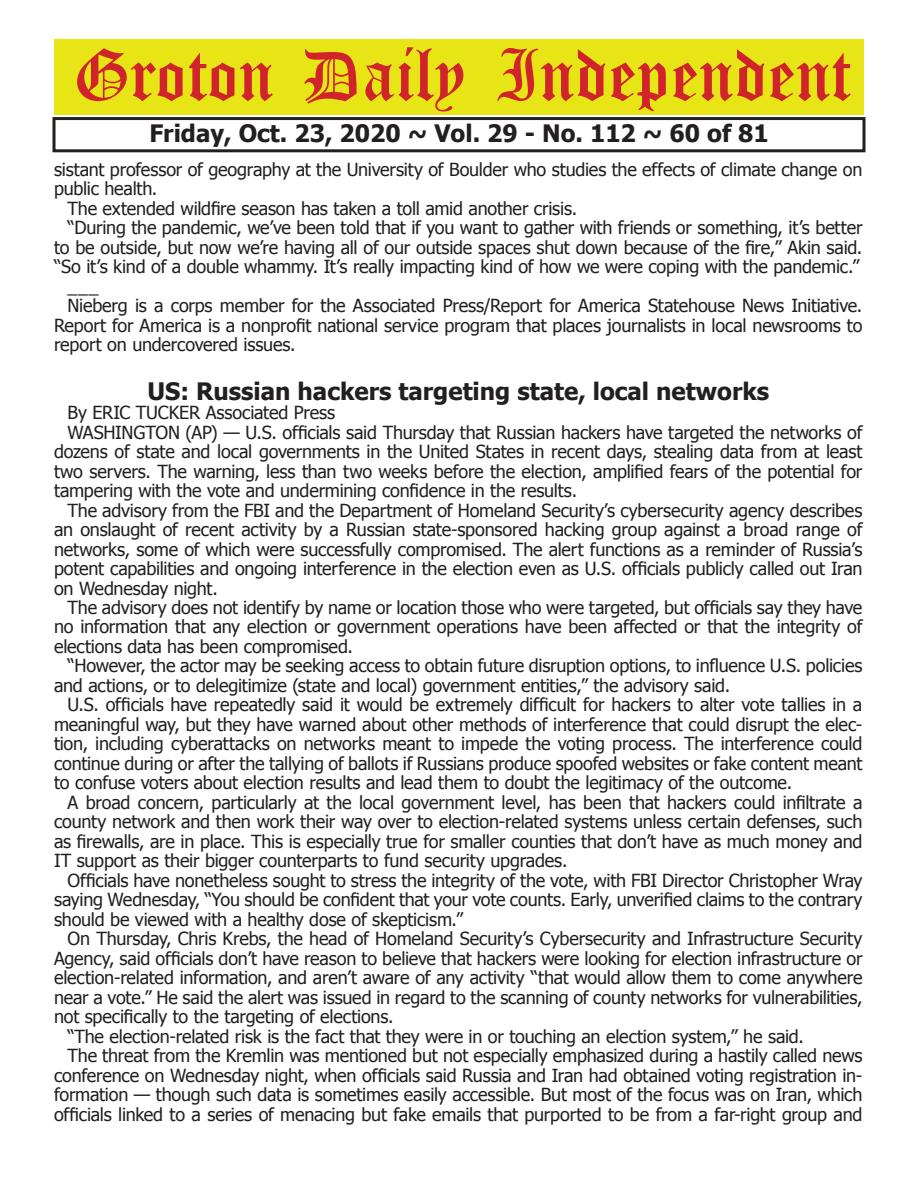
<style>
.page{position:relative;width:918px;height:1188px;background:#fff}
.page>*{position:absolute;margin:0;border:0;box-sizing:border-box;transform-origin:0 0}
.t1{font:54px "Old English Five";color:#d1232a}
.t2{font:700 24px "Tahoma";color:#231f20}
.t3{font:18px "Tahoma";letter-spacing:-.01em;color:#231f20}
</style>
<div class="page">
<div style="left:52px;top:117px;width:814px;height:35px;border:3px solid #231f20"></div>
<div style="left:54px;top:40px;width:810px;height:75px;background:#e7e515"></div>
<h1 class="t1" style="left:73px;top:50px;width:779px">Groton Daily Independent</h1>
<h2 class="t2" style="left:149px;top:116px;width:621px">Friday, Oct. 23, 2020 ~ Vol. 29 - No. 112 ~ 60 of 81</h2>
<p class="t3" style="left:54px;top:157px;width:810px">sistant professor of geography at the University of Boulder who studies the effects of climate change on</p>
<p class="t3" style="left:54px;top:177px;width:105px">public health.</p>
<p class="t3" style="left:68px;top:196px;width:511px">The extended wildfire season has taken a toll amid another crisis.</p>
<p class="t3" style="left:68px;top:216px;width:797px">“During the pandemic, we’ve been told that if you want to gather with friends or something, it’s better</p>
<p class="t3" style="left:54px;top:235px;width:810px">to be outside, but now we’re having all of our outside spaces shut down because of the fire,” Akin said.</p>
<p class="t3" style="left:54px;top:255px;width:807px">“So it’s kind of a double whammy. It’s really impacting kind of how we were coping with the pandemic.”</p>
<p class="t3" style="left:68px;top:274px;width:33px">___</p>
<p class="t3" style="left:68px;top:294px;width:796px">Nieberg is a corps member for the Associated Press/Report for America Statehouse News Initiative.</p>
<p class="t3" style="left:54px;top:313px;width:810px">Report for America is a nonprofit national service program that places journalists in local newsrooms to</p>
<p class="t3" style="left:54px;top:333px;width:243px">report on undercovered issues.</p>
<h2 class="t2" style="left:147px;top:374px;width:623px">US: Russian hackers targeting state, local networks</h2>
<p class="t3" style="left:68px;top:400px;width:269px">By ERIC TUCKER Associated Press</p>
<p class="t3" style="left:68px;top:420px;width:796px">WASHINGTON (AP) — U.S. officials said Thursday that Russian hackers have targeted the networks of</p>
<p class="t3" style="left:54px;top:439px;width:810px">dozens of state and local governments in the United States in recent days, stealing data from at least</p>
<p class="t3" style="left:54px;top:459px;width:810px">two servers. The warning, less than two weeks before the election, amplified fears of the potential for</p>
<p class="t3" style="left:54px;top:478px;width:525px">tampering with the vote and undermining confidence in the results.</p>
<p class="t3" style="left:68px;top:498px;width:796px">The advisory from the FBI and the Department of Homeland Security’s cybersecurity agency describes</p>
<p class="t3" style="left:54px;top:517px;width:810px">an onslaught of recent activity by a Russian state-sponsored hacking group against a broad range of</p>
<p class="t3" style="left:54px;top:537px;width:810px">networks, some of which were successfully compromised. The alert functions as a reminder of Russia’s</p>
<p class="t3" style="left:54px;top:556px;width:810px">potent capabilities and ongoing interference in the election even as U.S. officials publicly called out Iran</p>
<p class="t3" style="left:54px;top:576px;width:165px">on Wednesday night.</p>
<p class="t3" style="left:68px;top:595px;width:796px">The advisory does not identify by name or location those who were targeted, but officials say they have</p>
<p class="t3" style="left:54px;top:615px;width:810px">no information that any election or government operations have been affected or that the integrity of</p>
<p class="t3" style="left:54px;top:634px;width:300px">elections data has been compromised.</p>
<p class="t3" style="left:68px;top:654px;width:796px">“However, the actor may be seeking access to obtain future disruption options, to influence U.S. policies</p>
<p class="t3" style="left:54px;top:673px;width:678px">and actions, or to delegitimize (state and local) government entities,” the advisory said.</p>
<p class="t3" style="left:68px;top:693px;width:796px">U.S. officials have repeatedly said it would be extremely difficult for hackers to alter vote tallies in a</p>
<p class="t3" style="left:54px;top:712px;width:810px">meaningful way, but they have warned about other methods of interference that could disrupt the elec-</p>
<p class="t3" style="left:54px;top:732px;width:810px">tion, including cyberattacks on networks meant to impede the voting process. The interference could</p>
<p class="t3" style="left:54px;top:751px;width:810px">continue during or after the tallying of ballots if Russians produce spoofed websites or fake content meant</p>
<p class="t3" style="left:54px;top:771px;width:740px">to confuse voters about election results and lead them to doubt the legitimacy of the outcome.</p>
<p class="t3" style="left:68px;top:790px;width:796px">A broad concern, particularly at the local government level, has been that hackers could infiltrate a</p>
<p class="t3" style="left:54px;top:810px;width:810px">county network and then work their way over to election-related systems unless certain defenses, such</p>
<p class="t3" style="left:54px;top:829px;width:810px">as firewalls, are in place. This is especially true for smaller counties that don’t have as much money and</p>
<p class="t3" style="left:54px;top:849px;width:515px">IT support as their bigger counterparts to fund security upgrades.</p>
<p class="t3" style="left:68px;top:868px;width:797px">Officials have nonetheless sought to stress the integrity of the vote, with FBI Director Christopher Wray</p>
<p class="t3" style="left:54px;top:888px;width:810px">saying Wednesday, “You should be confident that your vote counts. Early, unverified claims to the contrary</p>
<p class="t3" style="left:54px;top:907px;width:411px">should be viewed with a healthy dose of skepticism.”</p>
<p class="t3" style="left:68px;top:927px;width:796px">On Thursday, Chris Krebs, the head of Homeland Security’s Cybersecurity and Infrastructure Security</p>
<p class="t3" style="left:54px;top:946px;width:810px">Agency, said officials don’t have reason to believe that hackers were looking for election infrastructure or</p>
<p class="t3" style="left:54px;top:966px;width:810px">election-related information, and aren’t aware of any activity “that would allow them to come anywhere</p>
<p class="t3" style="left:54px;top:985px;width:810px">near a vote.” He said the alert was issued in regard to the scanning of county networks for vulnerabilities,</p>
<p class="t3" style="left:54px;top:1005px;width:341px">not specifically to the targeting of elections.</p>
<p class="t3" style="left:68px;top:1024px;width:738px">“The election-related risk is the fact that they were in or touching an election system,” he said.</p>
<p class="t3" style="left:68px;top:1044px;width:796px">The threat from the Kremlin was mentioned but not especially emphasized during a hastily called news</p>
<p class="t3" style="left:54px;top:1063px;width:810px">conference on Wednesday night, when officials said Russia and Iran had obtained voting registration in-</p>
<p class="t3" style="left:54px;top:1083px;width:810px">formation — though such data is sometimes easily accessible. But most of the focus was on Iran, which</p>
<p class="t3" style="left:54px;top:1102px;width:810px">officials linked to a series of menacing but fake emails that purported to be from a far-right group and</p>
</div>
